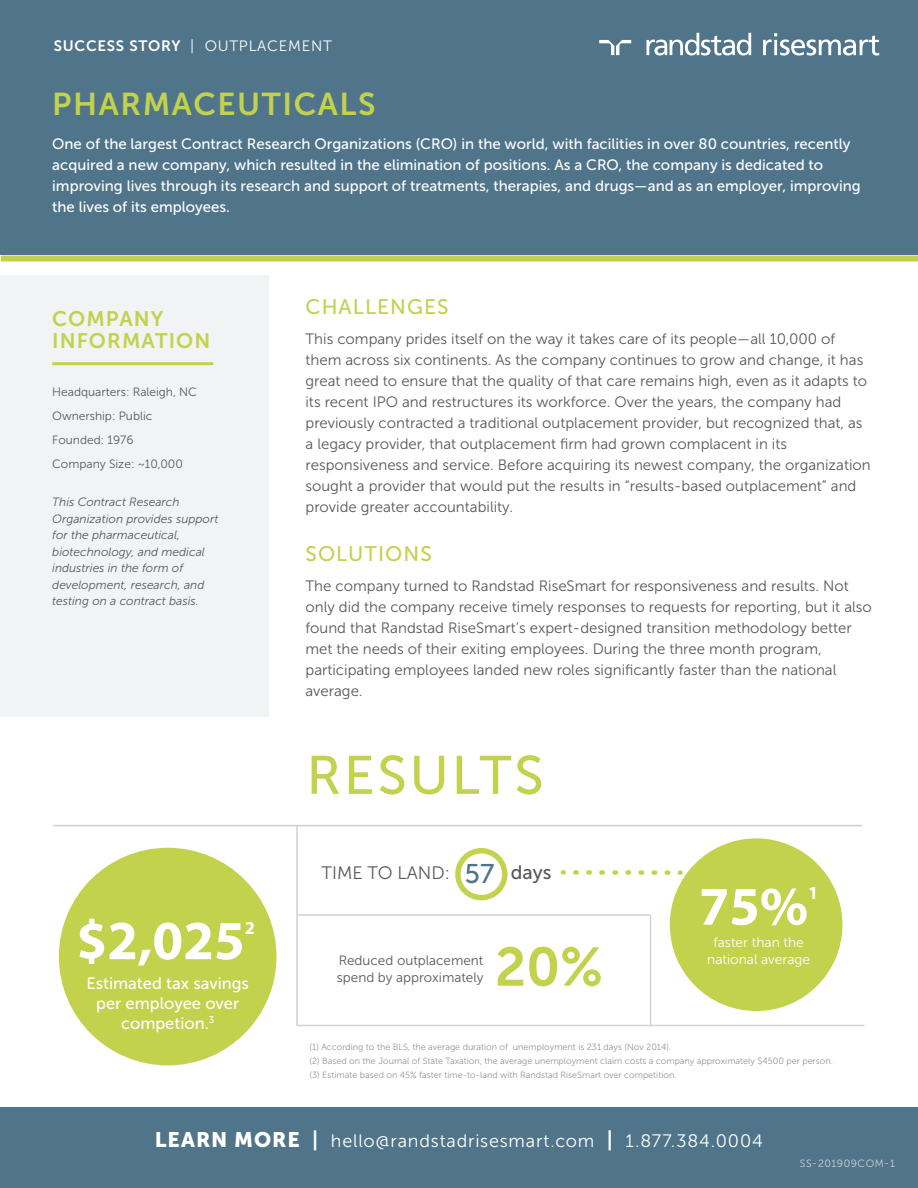
<style>
.page{position:relative;width:918px;height:1188px;background:#fff}
.page>*{position:absolute;margin:0;border:0;box-sizing:border-box;transform-origin:0 0}
.t1{font:700 55.5px "Myriad Pro";color:#fff}
.t2{font:700 54.9px "Myriad Pro";color:#fff}
.t3{font:54px "Museo Sans 500";letter-spacing:.05em;color:#c2d24d}
.t4{font:54px "Museo Sans 700";color:#c2d24d}
.t5{font:31.5px "Museo Sans 700";letter-spacing:.05em;color:#c2d24d}
.t6{font:21px "Museo Sans 500";letter-spacing:.05em;color:#c2d24d}
.t7{font:21px/22.5px "Museo Sans 700";letter-spacing:.05em;color:#c2d24d}
.t8{font:700 18.3px "Myriad Pro";color:#fff}
.t9{font:18px "Museo Sans 300";letter-spacing:.045em;color:#fff}
.t10{font:18px "Museo Sans 300";color:#57585a}
.t11{font:16.5px/19.8px "Museo Sans 500";color:#fff;text-align:center}
.t12{font:15px/21px "Museo Sans 300";color:#57585a}
.t13{font:15px/21px "Museo Sans 500";color:#fff}
.t14{font:15px "Museo Sans 300";letter-spacing:.05em;color:#fff}
.t15{font:13.65px/16.5px "Museo Sans 300";color:#fff;text-align:center}
.t16{font:13.5px/16.2px "Museo Sans 300";color:#57585a}
.t17{font:italic 12px/16.5px "Museo Sans 300";color:#57585a}
.t18{font:12px/24px "Museo Sans 300";color:#57585a}
.t19{font:10.5px "Museo Sans 300";letter-spacing:.05em;color:#d1d2d4}
.t20{font:9px/13.8px "Museo Sans 300";color:#939598}
.s1{font-family:"Museo Sans 700"}
.s2{font-family:"Museo Sans 500";font-size:27px;color:#50758b}
.s3{font-family:"Museo Sans 500";font-size:19.5px}
.s4{font-family:"Museo Sans 900";font-size:21px}
.s5{font-family:"Museo Sans 700";font-size:21px}
</style>
<div class="page">
<div style="left:0;top:0;width:918px;height:255px;background:#50758b"></div>
<div style="left:0;top:275px;width:268px;height:442px;background:#f2f3f4"></div>
<div style="left:0;top:1107px;width:918px;height:81px;background:#50758b"></div>
<div style="left:1px;top:256px;width:917px;height:6px;background:#c2d24d"></div>
<hr style="left:52px;top:362px;width:161px;height:3px;background:#c2d24d">
<hr style="left:53px;top:825px;width:809px;height:1px;background:#d1d2d4">
<hr style="left:296px;top:826px;width:2px;height:199px;background:#d1d2d4">
<div style="left:455px;top:848px;width:53px;height:52px;background:#c3d34e;border-radius:50%"></div>
<div style="left:461px;top:853px;width:41px;height:42px;background:#fff;border-radius:50%"></div>
<hr style="left:650px;top:915px;width:1px;height:110px;background:#d1d2d4">
<hr style="left:297px;top:914px;width:354px;height:2px;background:#d1d2d4">
<div style="left:59px;top:848px;width:218px;height:217px;background:#c2d24d;border-radius:50%"></div>
<svg style="left:651px;top:870px;width:17px;height:5px"></svg>
<svg style="left:563px;top:870px;width:79px;height:5px"></svg>
<div style="left:670px;top:838px;width:172px;height:173px;background:#c2d24d;border-radius:50%"></div>
<hr style="left:297px;top:1025px;width:567px;height:1px;background:#d1d2d4">
<svg style="left:599px;top:40px;width:32px;height:15px"></svg>
<svg style="left:647px;top:33px;width:104px;height:23px"></svg>
<svg style="left:763px;top:33px;width:116px;height:23px"></svg>
<p class="t14" style="left:54px;top:37px;width:280px"><span class="s1">SUCCESS STORY</span> | OUTPLACEMENT</p>
<h3 class="t5" style="left:52px;top:87px;width:325px">PHARMACEUTICALS</h3>
<p class="t13" style="left:52px;top:133px;width:810px">One of the largest Contract Research Organizations (CRO) in the world, with facilities in over 80 countries, recently acquired a new company, which resulted in the elimination of positions. As a CRO, the company is dedicated to improving lives through its research and support of treatments, therapies, and drugs—and as an employer, improving the lives of its employees.</p>
<h3 class="t7" style="left:52px;top:307px;width:160px">COMPANY<br>INFORMATION</h3>
<p class="t18" style="left:52px;top:380px;width:146px">Headquarters: Raleigh, NC<br>Ownership: Public<br>Founded: 1976<br>Company Size: ~10,000</p>
<p class="t17" style="left:52px;top:494px;width:168px">This Contract Research<br>Organization provides support for the pharmaceutical, biotechnology, and medical industries in the form of development, research, and testing on a contract basis.</p>
<h1 class="t1" style="left:76px;top:904px;width:170px">$2,025</h1>
<p class="t8" style="left:245px;top:916px;width:12px">2</p>
<p class="t11" style="left:86px;top:973px;width:164px">Estimated tax savings per employee over competion.<sup>3</sup></p>
<h3 class="t6" style="left:306px;top:295px;width:145px">CHALLENGES</h3>
<p class="t12" style="left:306px;top:328px;width:567px">This company prides itself on the way it takes care of its people—all 10,000 of them across six continents. As the company continues to grow and change, it has great need to ensure that the quality of that care remains high, even as it adapts to its recent IPO and restructures its workforce. Over the years, the company had previously contracted a traditional outplacement provider, but recognized that, as a legacy provider, that outplacement firm had grown complacent in its responsiveness and service. Before acquiring its newest company, the organization sought a provider that would put the results in “results-based outplacement” and provide greater accountability.</p>
<h3 class="t6" style="left:306px;top:542px;width:128px">SOLUTIONS</h3>
<p class="t12" style="left:306px;top:575px;width:568px">The company turned to Randstad RiseSmart for responsiveness and results. Not only did the company receive timely responses to requests for reporting, but it also found that Randstad RiseSmart’s expert-designed transition methodology better met the needs of their exiting employees. During the three month program, participating employees landed new roles significantly faster than the national average.</p>
<h3 class="t3" style="left:306px;top:746px;width:239px">RESULTS</h3>
<p class="t10" style="left:322px;top:863px;width:232px">TIME TO LAND: <span class="s2">57</span> <span class="s3">days</span></p>
<p class="t16" style="left:337px;top:953px;width:148px">Reduced outplacement spend by approximately</p>
<h3 class="t4" style="left:495px;top:937px;width:110px">20%</h3>
<h2 class="t2" style="left:699px;top:870px;width:111px">75%</h2>
<p class="t8" style="left:808px;top:881px;width:12px">1</p>
<p class="t15" style="left:707px;top:934px;width:104px">faster than the national average</p>
<p class="t20" style="left:310px;top:1040px;width:525px">(1) According to the BLS, the average duration of unemployment is 231 days (Nov 2014).<br>(2) Based on the Journal of State Taxation, the average unemployment claim costs a company approximately $4500 per person. (3) Estimate based on 45% faster time-to-land with Randstad RiseSmart over competition.</p>
<p class="t9" style="left:155px;top:1131px;width:610px"><span class="s4">LEARN MORE</span> <span class="s5">|</span> hello@randstadrisesmart.com <span class="s5">|</span> 1.877.384.0004</p>
<p class="t19" style="left:800px;top:1158px;width:97px">SS-201909COM-1</p>
</div>
